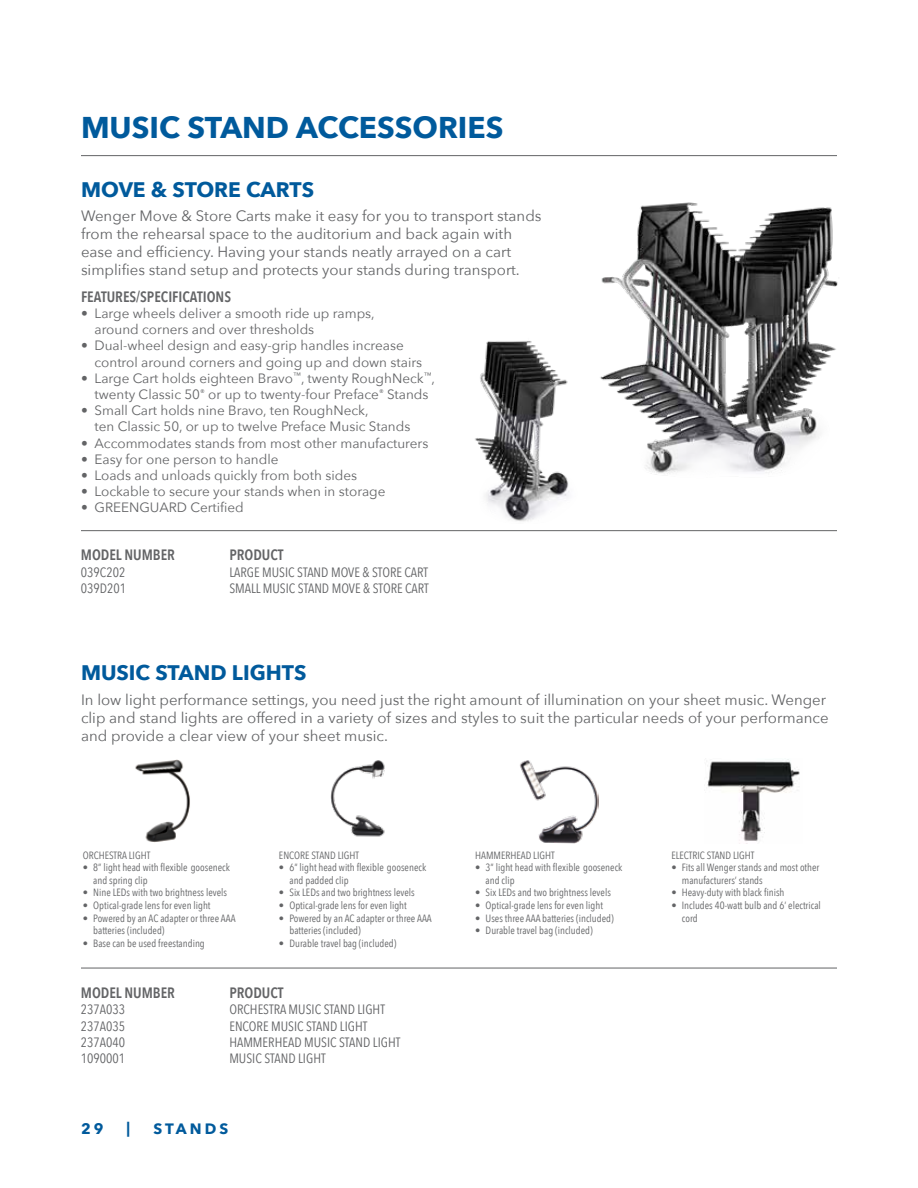
<style>
.page{position:relative;width:918px;height:1188px;background:#fff}
.page>*{position:absolute;margin:0;border:0;box-sizing:border-box;transform-origin:0 0}
.t1{font:700 30px "Avenir Next";color:#005a9c}
.t2{font:700 21px "Avenir Next";color:#005a9c}
.t3{font:15px/18px "Avenir Next";color:#636466}
.t4{font:600 15px "Avenir Next Condensed";color:#636466}
.t5{font:700 15px "Avenir Next";letter-spacing:.2em;color:#005a9c}
.t6{font:13.5px/16.2px "Avenir Next";color:#636466}
.t7{font:13.5px "Avenir Next Condensed";color:#636466}
.t8{font:10.5px/12.6px "Avenir Next Condensed";color:#636466}
</style>
<div class="page">
<img style="left:600px;top:202px;width:238px;height:273px">
<img style="left:135px;top:759px;width:55px;height:84px">
<img style="left:330px;top:760px;width:55px;height:77px">
<img style="left:520px;top:760px;width:78px;height:83px">
<img style="left:707px;top:759px;width:93px;height:82px">
<hr style="left:81px;top:155px;width:756px;height:1px;background:#636466">
<hr style="left:81px;top:968px;width:756px;height:1px;background:#636466">
<hr style="left:81px;top:530px;width:756px;height:1px;background:#636466">
<img style="left:475px;top:341px;width:94px;height:181px">
<h1 class="t1" style="left:81px;top:102px;width:424px">MUSIC STAND ACCESSORIES</h1>
<h2 class="t2" style="left:81px;top:171px;width:235px">MOVE &amp; STORE CARTS</h2>
<p class="t3" style="left:81px;top:206px;width:462px">Wenger Move &amp; Store Carts make it easy for you to transport stands from the rehearsal space to the auditorium and back again with ease and efficiency. Having your stands neatly arrayed on a cart simplifies stand setup and protects your stands during transport.</p>
<h3 class="t4" style="left:81px;top:284px;width:152px">FEATURES/SPECIFICATIONS</h3>
<p class="t6" style="left:94px;top:305px;width:282px;text-indent:-14px">• Large wheels deliver a smooth ride up ramps, around corners and over thresholds</p>
<p class="t6" style="left:94px;top:337px;width:329px;text-indent:-14px">• Dual-wheel design and easy-grip handles increase control around corners and going up and down stairs</p>
<p class="t6" style="left:81px;top:369px;width:356px;text-align:center">• Large Cart holds eighteen Bravo<sup>™</sup>, twenty RoughNeck<sup>™</sup>, twenty Classic 50<sup>®</sup> or up to twenty-four Preface<sup>®</sup> Stands</p>
<p class="t6" style="left:95px;top:402px;width:317px;text-indent:-14px">• Small Cart holds nine Bravo, ten RoughNeck,<br>ten Classic 50, or up to twelve Preface Music Stands</p>
<p class="t6" style="left:81px;top:434px;width:349px">• Accommodates stands from most other manufacturers</p>
<p class="t6" style="left:81px;top:450px;width:199px">• Easy for one person to handle</p>
<p class="t6" style="left:81px;top:467px;width:278px">• Loads and unloads quickly from both sides</p>
<p class="t6" style="left:81px;top:483px;width:306px">• Lockable to secure your stands when in storage</p>
<p class="t6" style="left:81px;top:499px;width:164px">• GREENGUARD Certified</p>
<h3 class="t4" style="left:81px;top:542px;width:96px">MODEL NUMBER</h3>
<h3 class="t4" style="left:229px;top:542px;width:56px">PRODUCT</h3>
<p class="t7" style="left:81px;top:560px;width:46px">039C202</p>
<p class="t7" style="left:229px;top:560px;width:200px">LARGE MUSIC STAND MOVE &amp; STORE CART</p>
<p class="t7" style="left:81px;top:577px;width:47px">039D201</p>
<p class="t7" style="left:229px;top:577px;width:201px">SMALL MUSIC STAND MOVE &amp; STORE CART</p>
<h2 class="t2" style="left:81px;top:654px;width:227px">MUSIC STAND LIGHTS</h2>
<p class="t3" style="left:81px;top:690px;width:749px">In low light performance settings, you need just the right amount of illumination on your sheet music. Wenger clip and stand lights are offered in a variety of sizes and styles to suit the particular needs of your performance and provide a clear view of your sheet music.</p>
<p class="t8" style="left:83px;top:848px;width:69px">ORCHESTRA LIGHT</p>
<p class="t8" style="left:93px;top:861px;width:138px;text-indent:-10px">• 8” light head with flexible gooseneck and spring clip</p>
<p class="t8" style="left:83px;top:886px;width:146px">• Nine LEDs with two brightness levels</p>
<p class="t8" style="left:83px;top:899px;width:129px">• Optical-grade lens for even light</p>
<p class="t8" style="left:93px;top:911px;width:144px;text-indent:-10px">• Powered by an AC adapter or three AAA batteries (included)</p>
<p class="t8" style="left:83px;top:936px;width:124px">• Base can be used freestanding</p>
<p class="t8" style="left:279px;top:848px;width:82px">ENCORE STAND LIGHT</p>
<p class="t8" style="left:289px;top:861px;width:138px;text-indent:-10px">• 6” light head with flexible gooseneck and padded clip</p>
<p class="t8" style="left:279px;top:886px;width:137px">• Six LEDs and two brightness levels</p>
<p class="t8" style="left:279px;top:899px;width:129px">• Optical-grade lens for even light</p>
<p class="t8" style="left:289px;top:911px;width:144px;text-indent:-10px">• Powered by an AC adapter or three AAA batteries (included)</p>
<p class="t8" style="left:279px;top:936px;width:119px">• Durable travel bag (included)</p>
<h3 class="t4" style="left:81px;top:980px;width:96px">MODEL NUMBER</h3>
<h3 class="t4" style="left:229px;top:980px;width:56px">PRODUCT</h3>
<p class="t7" style="left:81px;top:998px;width:46px">237A033</p>
<p class="t7" style="left:229px;top:998px;width:157px">ORCHESTRA MUSIC STAND LIGHT</p>
<p class="t7" style="left:81px;top:1014px;width:46px">237A035</p>
<p class="t7" style="left:229px;top:1014px;width:140px">ENCORE MUSIC STAND LIGHT</p>
<p class="t7" style="left:81px;top:1031px;width:46px">237A040</p>
<p class="t7" style="left:229px;top:1031px;width:173px">HAMMERHEAD MUSIC STAND LIGHT</p>
<p class="t7" style="left:81px;top:1047px;width:46px">1090001</p>
<p class="t7" style="left:229px;top:1047px;width:98px">MUSIC STAND LIGHT</p>
<h3 class="t5" style="left:81px;top:1116px;width:24px">29</h3>
<h3 class="t5" style="left:127px;top:1114px;width:5px">|</h3>
<h3 class="t5" style="left:153px;top:1116px;width:76px">STANDS</h3>
<p class="t8" style="left:475px;top:848px;width:81px">HAMMERHEAD LIGHT</p>
<p class="t8" style="left:486px;top:861px;width:138px;text-indent:-10px">• 3” light head with flexible gooseneck and clip</p>
<p class="t8" style="left:475px;top:886px;width:137px">• Six LEDs and two brightness levels</p>
<p class="t8" style="left:475px;top:899px;width:129px">• Optical-grade lens for even light</p>
<p class="t8" style="left:475px;top:911px;width:140px">• Uses three AAA batteries (included)</p>
<p class="t8" style="left:475px;top:924px;width:119px">• Durable travel bag (included)</p>
<p class="t8" style="left:671px;top:848px;width:85px">ELECTRIC STAND LIGHT</p>
<p class="t8" style="left:682px;top:861px;width:139px;text-indent:-10px">• Fits all Wenger stands and most other manufacturers’ stands</p>
<p class="t8" style="left:671px;top:886px;width:115px">• Heavy-duty with black finish</p>
<p class="t8" style="left:682px;top:899px;width:141px;text-indent:-10px">• Includes 40-watt bulb and 6’ electrical cord</p>
</div>
